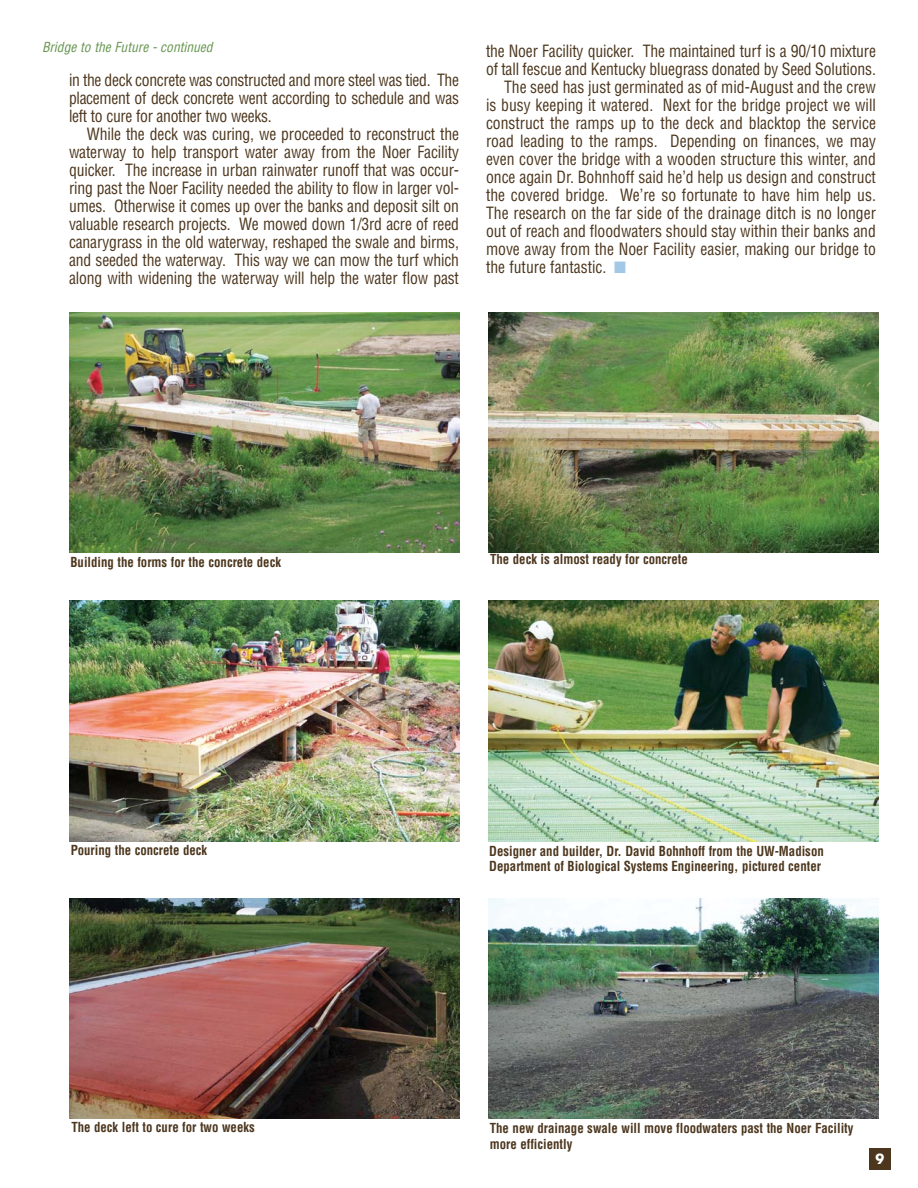
<style>
.page{position:relative;width:918px;height:1188px;background:#fff}
.page>*{position:absolute;margin:0;border:0;box-sizing:border-box;transform-origin:0 0}
.t1{font:condensed 16.5px "Helvetica";letter-spacing:-.01em;color:#4c361d;scale:.95 1}
.t2{font:700 condensed 13.5px/15.8px "Helvetica";color:#4c361d;scale:.95 1}
.t3{font:italic condensed 13.5px "Helvetica";color:#679550}
.t4{font:700 13.5px "Futura";color:#fff;scale:.95 1}
.s1{color:#a3c8e6}
</style>
<div class="page">
<div style="left:869px;top:1148px;width:22px;height:22px;background:#4c361d"></div>
<img style="left:70px;top:312px;width:390px;height:241px">
<img style="left:70px;top:601px;width:390px;height:241px">
<img style="left:488px;top:312px;width:390px;height:241px">
<img style="left:488px;top:601px;width:390px;height:240px">
<img style="left:70px;top:898px;width:390px;height:221px">
<img style="left:488px;top:898px;width:390px;height:221px">
<p class="t3" style="left:42px;top:42px;width:175px">Bridge to the Future - continued</p>
<p class="t1" style="left:69px;top:74px;width:412px">in the deck concrete was constructed and more steel was tied. The</p>
<p class="t1" style="left:69px;top:92px;width:412px">placement of deck concrete went according to schedule and was</p>
<p class="t1" style="left:69px;top:110px;width:215px">left to cure for another two weeks.</p>
<p class="t1" style="left:87px;top:128px;width:393px">While the deck was curing, we proceeded to reconstruct the</p>
<p class="t1" style="left:69px;top:146px;width:412px">waterway to help transport water away from the Noer Facility</p>
<p class="t1" style="left:69px;top:164px;width:412px">quicker. The increase in urban rainwater runoff that was occur-</p>
<p class="t1" style="left:69px;top:182px;width:412px">ring past the Noer Facility needed the ability to flow in larger vol-</p>
<p class="t1" style="left:69px;top:200px;width:412px">umes. Otherwise it comes up over the banks and deposit silt on</p>
<p class="t1" style="left:69px;top:218px;width:412px">valuable research projects. We mowed down 1/3rd acre of reed</p>
<p class="t1" style="left:69px;top:236px;width:412px">canarygrass in the old waterway, reshaped the swale and birms,</p>
<p class="t1" style="left:69px;top:254px;width:412px">and seeded the waterway. This way we can mow the turf which</p>
<p class="t1" style="left:69px;top:272px;width:412px">along with widening the waterway will help the water flow past</p>
<p class="t1" style="left:486px;top:45px;width:412px">the Noer Facility quicker. The maintained turf is a 90/10 mixture</p>
<p class="t1" style="left:486px;top:63px;width:412px">of tall fescue and Kentucky bluegrass donated by Seed Solutions.</p>
<p class="t1" style="left:504px;top:81px;width:393px">The seed has just germinated as of mid-August and the crew</p>
<p class="t1" style="left:486px;top:99px;width:412px">is busy keeping it watered. Next for the bridge project we will</p>
<p class="t1" style="left:486px;top:117px;width:412px">construct the ramps up to the deck and blacktop the service</p>
<p class="t1" style="left:486px;top:135px;width:412px">road leading to the ramps. Depending on finances, we may</p>
<p class="t1" style="left:486px;top:153px;width:412px">even cover the bridge with a wooden structure this winter, and</p>
<p class="t1" style="left:486px;top:171px;width:412px">once again Dr. Bohnhoff said he’d help us design and construct</p>
<p class="t1" style="left:486px;top:189px;width:412px">the covered bridge. We’re so fortunate to have him help us.</p>
<p class="t1" style="left:486px;top:207px;width:412px">The research on the far side of the drainage ditch is no longer</p>
<p class="t1" style="left:486px;top:225px;width:412px">out of reach and floodwaters should stay within their banks and</p>
<p class="t1" style="left:486px;top:243px;width:412px">move away from the Noer Facility easier, making our bridge to</p>
<p class="t1" style="left:486px;top:261px;width:149px">the future fantastic. <span class="s1">■</span></p>
<p class="t2" style="left:70px;top:555px;width:223px">Building the forms for the concrete deck</p>
<p class="t2" style="left:490px;top:553px;width:210px">The deck is almost ready for concrete</p>
<p class="t2" style="left:71px;top:843px;width:145px">Pouring the concrete deck</p>
<p class="t2" style="left:489px;top:844px;width:354px">Designer and builder, Dr. David Bohnhoff from the UW-Madison<br>Department of Biological Systems Engineering, pictured center</p>
<p class="t2" style="left:71px;top:1120px;width:195px">The deck left to cure for two weeks</p>
<p class="t2" style="left:490px;top:1121px;width:384px">The new drainage swale will move floodwaters past the Noer Facility more efficiently</p>
<p class="t4" style="left:876px;top:1152px;width:11px">9</p>
</div>
